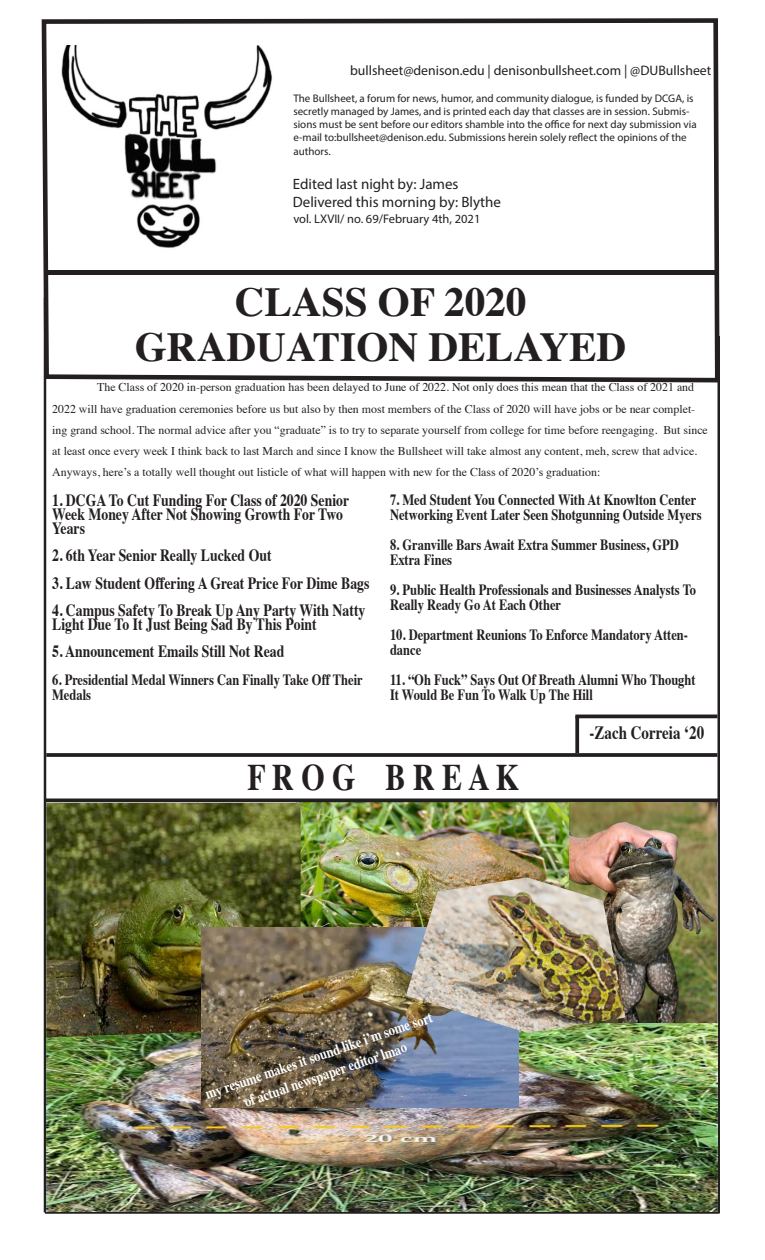
<style>
.page{position:relative;width:765px;height:1260px;background:#fff}
.page>*{position:absolute;margin:0;border:0;box-sizing:border-box;transform-origin:0 0}
.t1{font:700 41.25px "Times";color:#231f20}
.t2{font:700 37.5px "Times";color:#231f20;scale:.8 1}
.t3{font:700 18.75px "Times";color:#231f20;scale:.8 1}
.t4{font:700 17.25px/13.8px "Times";color:#231f20;scale:.8 1}
.t5{font:700 15.62px/15px "Times";color:#231f20;scale:.8 1}
.t6{font:700 15.62px/20px "Times";color:#fff;text-align:center;scale:.8 1}
.t7{font:15px "Myriad Pro";color:#231f20}
.t8{font:13.75px "Myriad Pro";color:#231f20}
.t9{font:12.5px "Myriad Pro";color:#231f20}
.t10{font:11.88px/21.2px "Times";color:#231f20}
.t11{font:11px/13.2px "Myriad Pro";color:#231f20}
</style>
<div class="page">
<img style="left:301px;top:803px;width:269px;height:125px">
<svg style="left:41px;top:18px;width:679px;height:367px"></svg>
<hr style="left:44px;top:298px;width:2px;height:914px;background:#231f20">
<hr style="left:718px;top:336px;width:2px;height:878px;background:#231f20">
<svg style="left:530px;top:288px;width:21px;height:7px"></svg>
<div style="left:45px;top:270px;width:671px;height:5px;background:#231f20"></div>
<img style="left:53px;top:45px;width:235px;height:212px">
<hr style="left:45px;top:1211px;width:673px;height:3px;background:#231f20">
<svg style="left:46px;top:753px;width:671px;height:4px;background:#302c2d"></svg>
<hr style="left:575px;top:715px;width:142px;height:3px;background:#231f20">
<svg style="left:575px;top:716px;width:4px;height:37px"></svg>
<hr style="left:45px;top:799px;width:674px;height:3px;background:#231f20">
<img style="left:570px;top:803px;width:146px;height:220px">
<img style="left:46px;top:1023px;width:671px;height:188px">
<img style="left:46px;top:803px;width:255px;height:234px">
<img style="left:202px;top:928px;width:317px;height:179px">
<img style="left:406px;top:877px;width:220px;height:156px">
<p class="t8" style="left:350px;top:61px;width:363px">bullsheet@denison.edu | denisonbullsheet.com | @DUBullsheet</p>
<p class="t11" style="left:293px;top:91px;width:405px">The Bullsheet, a forum for news, humor, and community dialogue, is funded by DCGA, is secretly managed by James, and is printed each day that classes are in session. Submis&shy;sions must be sent before our editors shamble into the office for next day submission via e-mail to:bullsheet@denison.edu. Submissions herein solely reflect the opinions of the authors.</p>
<p class="t7" style="left:293px;top:174px;width:167px">Edited last night by: James</p>
<p class="t7" style="left:293px;top:192px;width:210px">Delivered this morning by: Blythe</p>
<p class="t9" style="left:293px;top:211px;width:189px">vol. LXVII/ no. 69/February 4th, 2021</p>
<p class="t1" style="left:235px;top:263px;width:293px">CLASS OF 2020</p>
<p class="t1" style="left:135px;top:308px;width:493px">GRADUATION DELAYED</p>
<p class="t10" style="left:52px;top:376px;width:657px;text-indent:45px">The Class of 2020 in-person graduation has been delayed to June of 2022. Not only does this mean that the Class of 2021 and 2022 will have graduation ceremonies before us but also by then most members of the Class of 2020 will have jobs or be near complet&shy;ing grand school. The normal advice after you “graduate” is to try to separate yourself from college for time before reengaging. But since at least once every week I think back to last March and since I know the Bullsheet will take almost any content, meh, screw that advice.<br>Anyways, here’s a totally well thought out listicle of what will happen with new for the Class of 2020’s graduation:</p>
<p class="t4" style="left:52px;top:492px;width:373px">1. DCGA To Cut Funding For Class of 2020 Senior<br>Week Money After Not Showing Growth For Two<br>Years</p>
<p class="t4" style="left:52px;top:547px;width:276px">2. 6th Year Senior Really Lucked Out</p>
<p class="t4" style="left:52px;top:574px;width:398px">3. Law Student Offering A Great Price For Dime Bags</p>
<p class="t4" style="left:52px;top:602px;width:393px">4. Campus Safety To Break Up Any Party With Natty<br>Light Due To It Just Being Sad By This Point</p>
<p class="t4" style="left:52px;top:643px;width:292px">5. Announcement Emails Still Not Read</p>
<p class="t5" style="left:52px;top:671px;width:390px">6. Presidential Medal Winners Can Finally Take Off Their<br>Medals</p>
<p class="t5" style="left:390px;top:491px;width:391px">7. Med Student You Connected With At Knowlton Center<br>Networking Event Later Seen Shotgunning Outside Myers</p>
<p class="t5" style="left:390px;top:536px;width:362px">8. Granville Bars Await Extra Summer Business, GPD<br>Extra Fines</p>
<p class="t5" style="left:390px;top:581px;width:384px">9. Public Health Professionals and Businesses Analysts To<br>Really Ready Go At Each Other</p>
<p class="t5" style="left:390px;top:626px;width:374px">10. Department Reunions To Enforce Mandatory Atten&shy;dance</p>
<p class="t5" style="left:390px;top:671px;width:384px">11. “Oh Fuck” Says Out Of Breath Alumni Who Thought<br>It Would Be Fun To Walk Up The Hill</p>
<p class="t3" style="left:590px;top:714px;width:145px">-Zach Correia ‘20</p>
<p class="t2" style="left:248px;top:741px;width:341px">F R O G B R E A K</p>
<p class="t6" style="left:202px;top:1083px;width:301px;rotate:-19deg">my resume makes it sound like i’m some sort of actual newspaper editor lmao</p>
</div>
